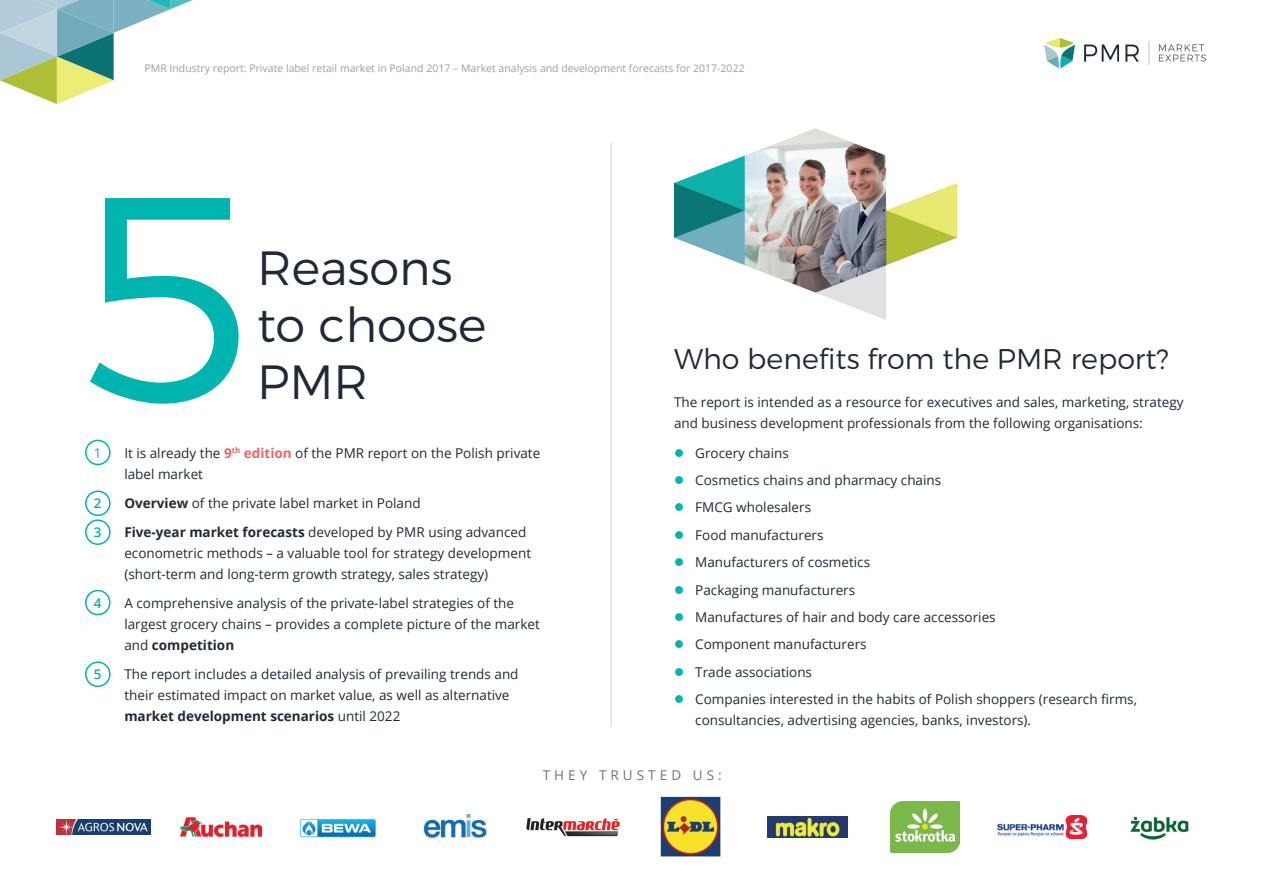
<style>
.page{position:relative;width:1263px;height:893px;background:#fff}
.page>*{position:absolute;margin:0;border:0;box-sizing:border-box;transform-origin:0 0}
.t1{font:300 292.5px "Montserrat";color:#00b5af}
.t2{font:300 48px/57px "Montserrat";color:#202a37}
.t3{font:300 28.5px "Montserrat";color:#202a37}
.t4{font:13.5px/27.5px "Open Sans";color:#202a37}
.t5{font:13.5px "Open Sans";letter-spacing:.3em;color:#6f7281}
.t6{font:600 13.5px/29px "Open Sans";color:#00b5af}
.t7{font:13.5px "Open Sans";color:#00b5af}
.t8{font:10.5px "Open Sans";color:#9f9ea9}
.s1{font-weight:700;color:#f16364}
.s2{font-weight:700}
</style>
<div class="page">
<svg style="left:0;top:0;width:192px;height:104px"></svg>
<svg style="left:1084px;top:45px;width:35px;height:17px"></svg>
<svg style="left:1125px;top:45px;width:14px;height:17px"></svg>
<svg style="left:1148px;top:41px;width:1px;height:23px"></svg>
<svg style="left:1044px;top:38px;width:31px;height:31px"></svg>
<svg style="left:1159px;top:44px;width:47px;height:17px"></svg>
<hr style="left:610px;top:142px;width:2px;height:585px;background:#e0dfe2">
<img style="left:674px;top:129px;width:282px;height:191px">
<div style="left:85px;top:440px;width:26px;height:25px;border:2px solid #00b5af;border-radius:50%"></div>
<div style="left:85px;top:490px;width:26px;height:26px;border:2px solid #00b5af;border-radius:50%"></div>
<div style="left:85px;top:519px;width:26px;height:26px;border:2px solid #00b5af;border-radius:50%"></div>
<div style="left:85px;top:590px;width:26px;height:25px;border:2px solid #00b5af;border-radius:50%"></div>
<div style="left:85px;top:661px;width:26px;height:26px;border:2px solid #00b5af;border-radius:50%"></div>
<img style="left:56px;top:819px;width:95px;height:15px">
<img style="left:180px;top:817px;width:81px;height:20px">
<img style="left:299px;top:819px;width:77px;height:19px">
<img style="left:423px;top:814px;width:64px;height:24px">
<img style="left:526px;top:818px;width:94px;height:19px">
<img style="left:660px;top:796px;width:61px;height:61px">
<img style="left:768px;top:816px;width:79px;height:21px">
<img style="left:890px;top:802px;width:69px;height:50px">
<img style="left:998px;top:816px;width:89px;height:22px">
<img style="left:1130px;top:816px;width:59px;height:24px">
<p class="t8" style="left:145px;top:61px;width:602px">PMR Industry report: Private label retail market in Poland 2017 – Market analysis and development forecasts for 2017-2022</p>
<h1 class="t1" style="left:77px;top:121px;width:182px">5</h1>
<h2 class="t2" style="left:257px;top:238px;width:231px">Reasons to choose<br>PMR</h2>
<p class="t7" style="left:94px;top:443px;width:9px">1</p>
<p class="t6" style="left:94px;top:489px;width:9px">2<br>3</p>
<p class="t6" style="left:94px;top:588px;width:9px">4</p>
<p class="t6" style="left:94px;top:660px;width:9px">5</p>
<p class="t4" style="left:124px;top:442px;width:417px;line-height:21px">It is already the <span class="s1">9</span><sup>th</sup> <span class="s1">edition</span> of the PMR report on the Polish private label market</p>
<p class="t4" style="left:124px;top:488px;width:403px;line-height:29.1px"><span class="s2">Overview</span> of the private label market in Poland<br><span class="s2">Five-year market forecasts</span> developed by PMR using advanced</p>
<p class="t4" style="left:124px;top:542px;width:408px;line-height:21px">econometric methods – a valuable tool for strategy development (short-term and long-term growth strategy, sales strategy)</p>
<p class="t4" style="left:124px;top:592px;width:417px;line-height:21px">A comprehensive analysis of the private-label strategies of the largest grocery chains – provides a complete picture of the market and <span class="s2">competition</span></p>
<p class="t4" style="left:124px;top:663px;width:396px;line-height:21px">The report includes a detailed analysis of prevailing trends and their estimated impact on market value, as well as alternative <span class="s2">market development scenarios</span> until 2022</p>
<h3 class="t3" style="left:674px;top:342px;width:496px">Who benefits from the PMR report?</h3>
<p class="t4" style="left:674px;top:391px;width:511px;line-height:21px">The report is intended as a resource for executives and sales, marketing, strategy and business development professionals from the following organisations:</p>
<p class="t4" style="left:695px;top:439px;width:443px">Grocery chains<br>Cosmetics chains and pharmacy chains<br>FMCG wholesalers<br>Food manufacturers<br>Manufacturers of cosmetics<br>Packaging manufacturers<br>Manufactures of hair and body care accessories<br>Component manufacturers<br>Trade associations<br>Companies interested in the habits of Polish shoppers (research firms,</p>
<p class="t4" style="left:695px;top:706px;width:337px">consultancies, advertising agencies, banks, investors).</p>
<p class="t5" style="left:543px;top:766px;width:180px">THEY TRUSTED US:</p>
</div>
